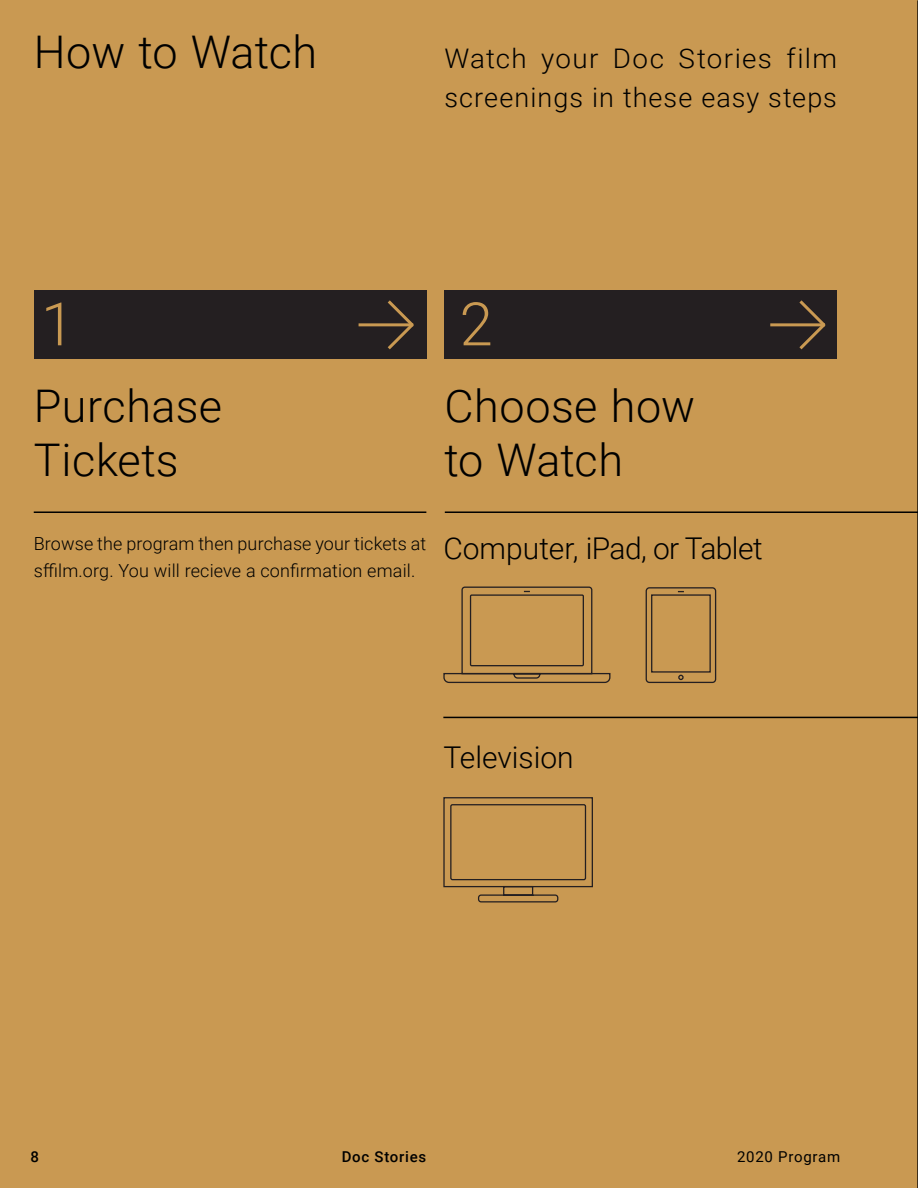
<style>
.page{position:relative;width:918px;height:1188px;background:#c99952}
.page>*{position:absolute;margin:0;border:0;box-sizing:border-box;transform-origin:0 0}
.t1{font:300 60px "Roboto";color:#c99952}
.Heading_1{font:300 45px/54px "Roboto";letter-spacing:.01em;color:#000}
.t2{font:300 30px "Roboto";letter-spacing:-.02em;color:#000}
.t3{font:300 30px "Roboto";color:#000}
.Body_large{font:300 27px/39px "Roboto";letter-spacing:.04em;color:#000}
.Body_Small{font:300 18px/27px "Roboto";letter-spacing:.01em;color:#000}
.t4{font:500 15px "Roboto";letter-spacing:.05em;color:#000}
.t5{font:15px "Roboto";letter-spacing:.05em;color:#000}
</style>
<div class="page">
<svg style="left:443px;top:797px;width:150px;height:106px"></svg>
<svg style="left:645px;top:587px;width:72px;height:96px"></svg>
<svg style="left:443px;top:586px;width:168px;height:97px"></svg>
<hr style="left:34px;top:511px;width:392px;height:2px;background:#000">
<hr style="left:445px;top:511px;width:473px;height:2px;background:#000">
<hr style="left:443px;top:717px;width:475px;height:1px;background:#000">
<div style="left:34px;top:290px;width:392px;height:69px;background:#241f21"></div>
<div style="left:445px;top:290px;width:392px;height:69px;background:#241f21"></div>
<hr style="left:770px;top:323px;width:55px;height:3px;background:#c99952">
<svg style="left:796px;top:300px;width:30px;height:50px"></svg>
<hr style="left:359px;top:323px;width:54px;height:3px;background:#c99952">
<svg style="left:385px;top:297px;width:42px;height:56px"></svg>
<p class="Heading_1" style="left:34px;top:23px;width:285px">How to Watch</p>
<p class="Body_large" style="left:444px;top:37px;width:394px">Watch your Doc Stories film screenings in these easy steps</p>
<p class="t1" style="left:41px;top:282px;width:35px">1</p>
<p class="t1" style="left:460px;top:282px;width:35px">2</p>
<p class="Heading_1" style="left:34px;top:378px;width:190px">Purchase<br>Tickets</p>
<p class="Heading_1" style="left:444px;top:378px;width:252px">Choose how</p>
<p class="Heading_1" style="left:444px;top:432px;width:180px">to Watch</p>
<p class="Body_Small" style="left:34px;top:529px;width:394px">Browse the program then purchase your tickets at sffilm.org. You will recieve a confirmation email.</p>
<p class="t2" style="left:443px;top:527px;width:321px">Computer, iPad, or Tablet</p>
<p class="t3" style="left:443px;top:737px;width:132px">Television</p>
<p class="t4" style="left:31px;top:1146px;width:10px">8</p>
<p class="t4" style="left:342px;top:1146px;width:86px">Doc Stories</p>
<p class="t5" style="left:737px;top:1146px;width:105px">2020 Program</p>
</div>
